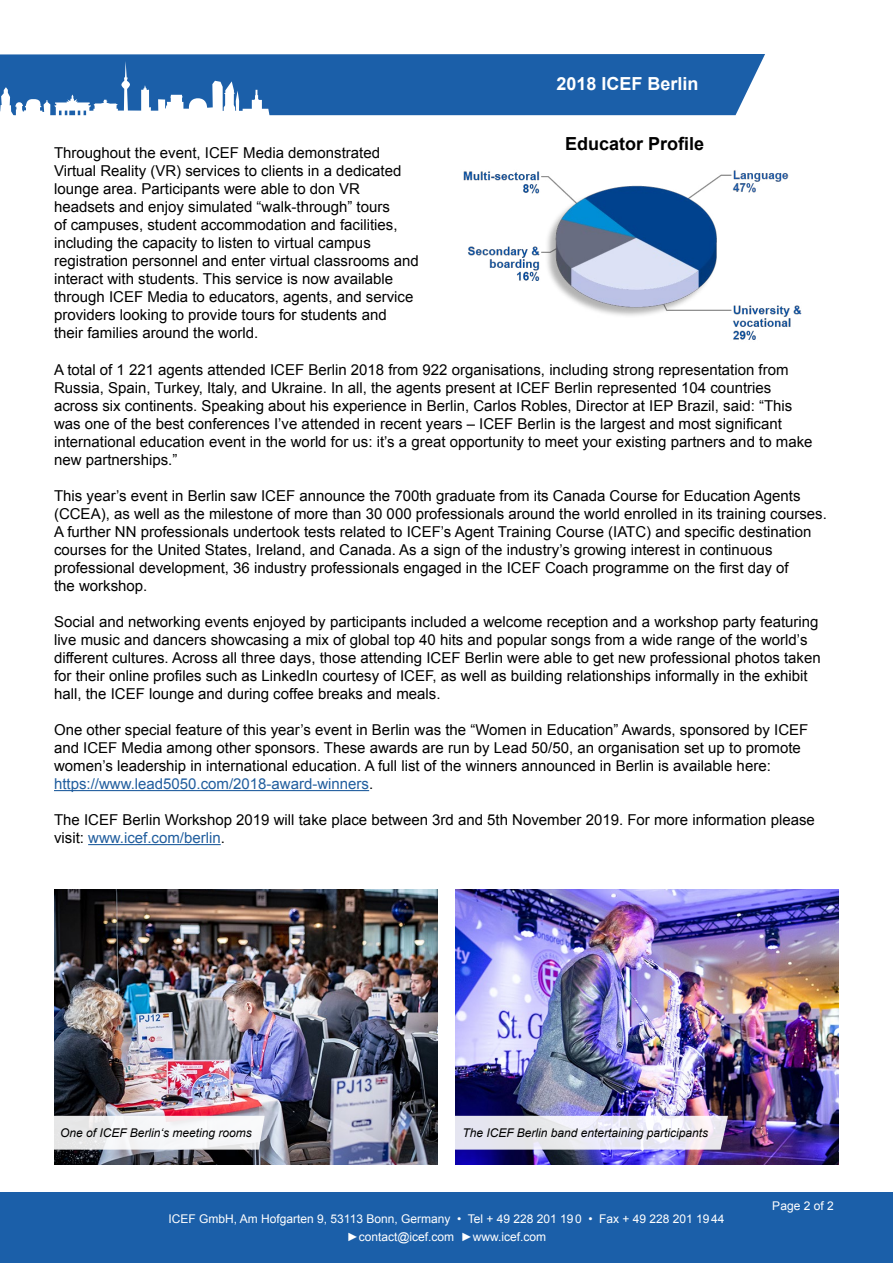
<style>
.page{position:relative;width:893px;height:1263px;background:#fff}
.page>*{position:absolute;margin:0;border:0;box-sizing:border-box;transform-origin:0 0}
.t1{font:700 18px "Arial";color:#000}
.t2{font:700 18px "Arial";color:#fff}
.t3{font:15px/18px "Arial";color:#000}
.t4{font:12px/18.6px "Arial";color:#fff;text-align:center}
.t5{font:italic 12px "Arial";color:#000}
.s1{color:#215e9e}
</style>
<div class="page">
<div style="left:0;top:1192px;width:893px;height:71px;background:#1b5fa9"></div>
<div style="left:0;top:54px;width:765px;height:61px;background:#1b5fa9"></div>
<hr style="left:54px;top:790px;width:315px;height:1px;background:#215e9e">
<hr style="left:88px;top:844px;width:133px;height:1px;background:#215e9e">
<img style="left:54px;top:889px;width:383px;height:276px">
<svg style="left:54px;top:1116px;width:211px;height:33px"></svg>
<img style="left:455px;top:889px;width:384px;height:276px">
<img style="left:463px;top:170px;width:339px;height:170px">
<svg style="left:455px;top:1116px;width:273px;height:33px"></svg>
<svg style="left:0;top:61px;width:270px;height:55px"></svg>
<p class="t3" style="left:54px;top:144px;width:366px">Throughout the event, ICEF Media demonstrated Virtual Reality (VR) services to clients in a dedicated lounge area. Participants were able to don VR headsets and enjoy simulated “walk-through” tours<br>of campuses, student accommodation and facilities, including the capacity to listen to virtual campus registration personnel and enter virtual classrooms and interact with students. This service is now available through ICEF Media to educators, agents, and service providers looking to provide tours for students and their families around the world.</p>
<p class="t2" style="left:556px;top:72px;width:144px">2018 ICEF Berlin</p>
<p class="t1" style="left:565px;top:132px;width:141px">Educator Profile</p>
<p class="t3" style="left:54px;top:361px;width:760px">A total of 1 221 agents attended ICEF Berlin 2018 from 922 organisations, including strong representation from Russia, Spain, Turkey, Italy, and Ukraine. In all, the agents present at ICEF Berlin represented 104 countries across six continents. Speaking about his experience in Berlin, Carlos Robles, Director at IEP Brazil, said: “This was one of the best conferences I’ve attended in recent years – ICEF Berlin is the largest and most significant international education event in the world for us: it’s a great opportunity to meet your existing partners and to make new partnerships.”</p>
<p class="t3" style="left:54px;top:487px;width:774px">This year’s event in Berlin saw ICEF announce the 700th graduate from its Canada Course for Education Agents (CCEA), as well as the milestone of more than 30 000 professionals around the world enrolled in its training courses.<br>A further NN professionals undertook tests related to ICEF’s Agent Training Course (IATC) and specific destination courses for the United States, Ireland, and Canada. As a sign of the industry’s growing interest in continuous professional development, 36 industry professionals engaged in the ICEF Coach programme on the first day of<br>the workshop.</p>
<p class="t3" style="left:54px;top:613px;width:768px">Social and networking events enjoyed by participants included a welcome reception and a workshop party featuring live music and dancers showcasing a mix of global top 40 hits and popular songs from a wide range of the world’s different cultures. Across all three days, those attending ICEF Berlin were able to get new professional photos taken for their online profiles such as LinkedIn courtesy of ICEF, as well as building relationships informally in the exhibit hall, the ICEF lounge and during coffee breaks and meals.</p>
<p class="t3" style="left:54px;top:721px;width:756px">One other special feature of this year’s event in Berlin was the “Women in Education” Awards, sponsored by ICEF and ICEF Media among other sponsors. These awards are run by Lead 50/50, an organisation set up to promote women’s leadership in international education. A full list of the winners announced in Berlin is available here: <span class="s1">https://www.lead5050.com/2018-award-winners</span>.</p>
<p class="t3" style="left:54px;top:811px;width:762px">The ICEF Berlin Workshop 2019 will take place between 3rd and 5th November 2019. For more information please visit: <span class="s1">www.icef.com/berlin</span>.</p>
<p class="t5" style="left:60px;top:1125px;width:193px">One of ICEF Berlin‘s meeting rooms</p>
<p class="t5" style="left:462px;top:1125px;width:247px">The ICEF Berlin band entertaining participants</p>
<p class="t4" style="left:168px;top:1209px;width:557px">ICEF GmbH, Am Hofgarten 9, 53113 Bonn, Germany • Tel + 49 228 201 190 • Fax + 49 228 201 1944 ►contact@icef.com ►www.icef.com</p>
<p class="t4" style="left:772px;top:1196px;width:63px">Page 2 of 2</p>
</div>
